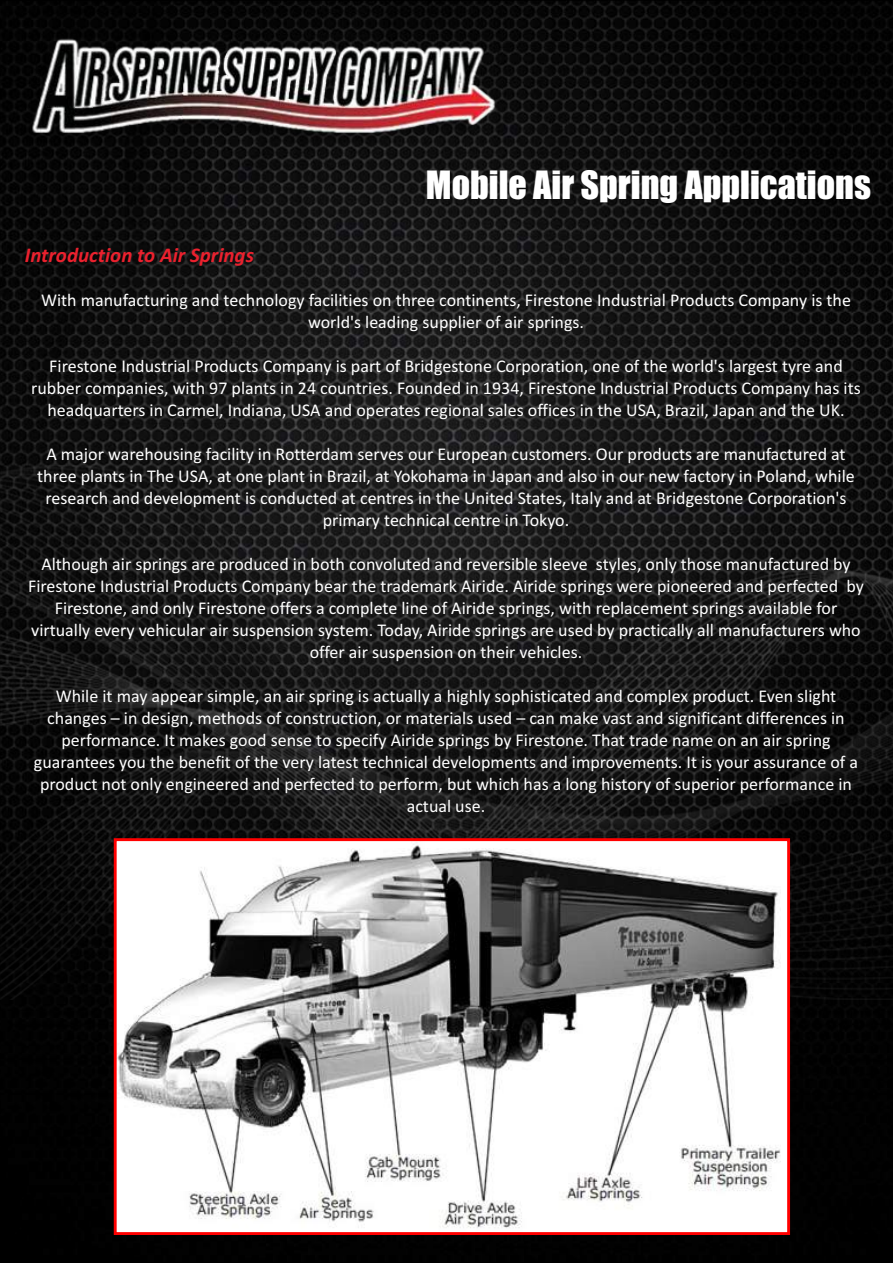
<style>
.page{position:relative;width:893px;height:1263px;background:#fff}
.page>*{position:absolute;margin:0;border:0;box-sizing:border-box;transform-origin:0 0}
.t1{font:36px "Impact";color:#fff}
.t2{font:italic 700 21px "Calibri";color:#eb212e}
.t3{font:18px/21.9px "Calibri";color:#fff;text-align:center}
</style>
<div class="page">
<img style="left:2px;top:2px;width:889px;height:1259px">
<img style="left:2px;top:462px;width:889px;height:537px">
<img style="left:21px;top:34px;width:483px;height:124px">
<img style="left:118px;top:842px;width:668px;height:389px">
<div style="left:114px;top:838px;width:676px;height:397px;border:3px solid #f00"></div>
<h1 class="t1" style="left:426px;top:171px;width:447px">Mobile Air Spring Applications</h1>
<p class="t2" style="left:25px;top:246px;width:231px">Introduction to Air Springs</p>
<p class="t3" style="left:41px;top:291px;width:811px">With manufacturing and technology facilities on three continents, Firestone Industrial Products Company is the world's leading supplier of air springs.</p>
<p class="t3" style="left:31px;top:357px;width:831px">Firestone Industrial Products Company is part of Bridgestone Corporation, one of the world's largest tyre and rubber companies, with 97 plants in 24 countries. Founded in 1934, Firestone Industrial Products Company has its headquarters in Carmel, Indiana, USA and operates regional sales offices in the USA, Brazil, Japan and the UK.</p>
<p class="t3" style="left:37px;top:445px;width:819px">A major warehousing facility in Rotterdam serves our European customers. Our products are manufactured at three plants in The USA, at one plant in Brazil, at Yokohama in Japan and also in our new factory in Poland, while research and development is conducted at centres in the United States, Italy and at Bridgestone Corporation's primary technical centre in Tokyo.</p>
<p class="t3" style="left:28px;top:554px;width:837px">Although air springs are produced in both convoluted and reversible sleeve styles, only those manufactured by Firestone Industrial Products Company bear the trademark Airide. Airide springs were pioneered and perfected by Firestone, and only Firestone offers a complete line of Airide springs, with replacement springs available for virtually every vehicular air suspension system. Today, Airide springs are used by practically all manufacturers who offer air suspension on their vehicles.</p>
<p class="t3" style="left:34px;top:686px;width:825px">While it may appear simple, an air spring is actually a highly sophisticated and complex product. Even slight changes – in design, methods of construction, or materials used – can make vast and significant differences in performance. It makes good sense to specify Airide springs by Firestone. That trade name on an air spring guarantees you the benefit of the very latest technical developments and improvements. It is your assurance of a product not only engineered and perfected to perform, but which has a long history of superior performance in actual use.</p>
</div>
